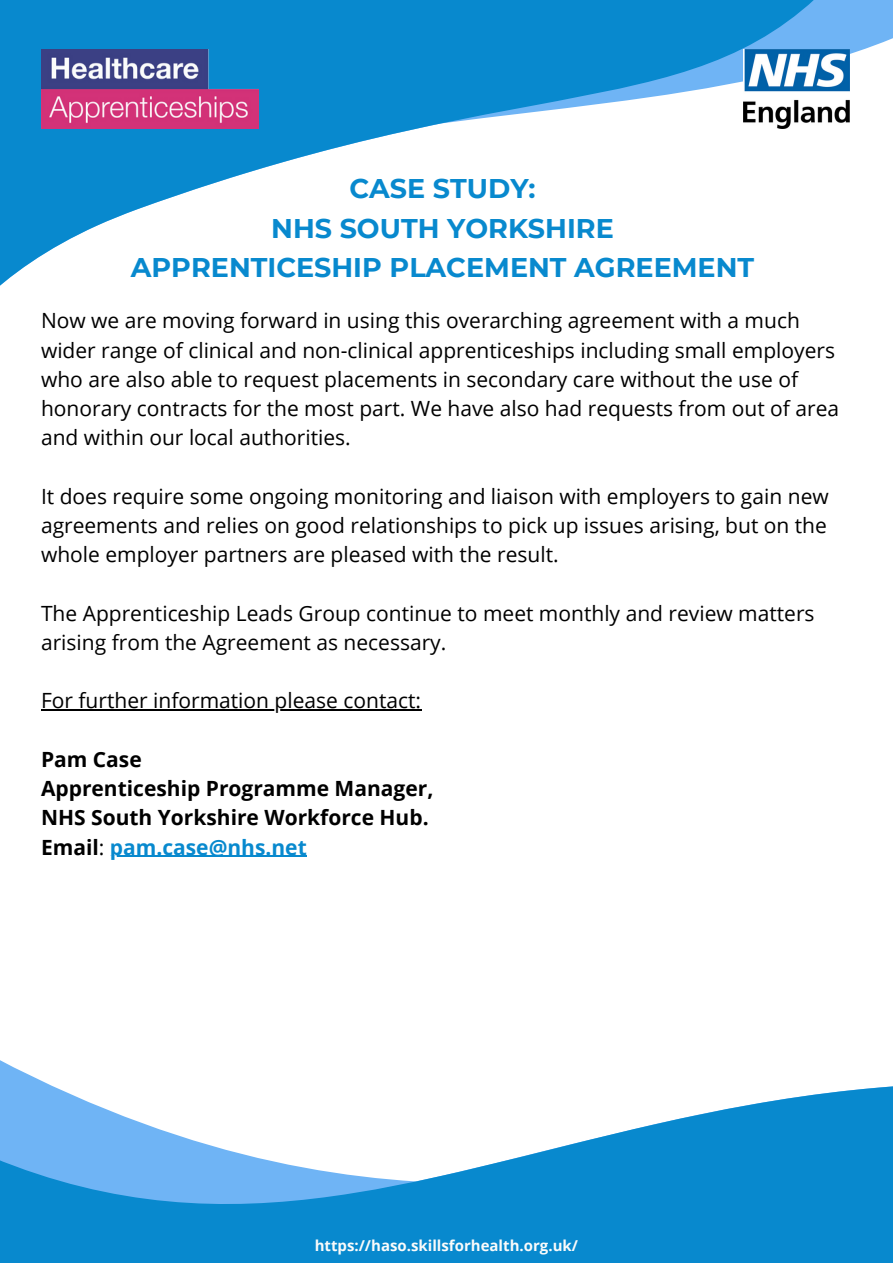
<style>
.page{position:relative;width:893px;height:1264px;background:#fff}
.page>*{position:absolute;margin:0;border:0;box-sizing:border-box;transform-origin:0 0}
.t1{font:700 27px "Montserrat";color:#0889ce}
.t2{font:21px/29.2px "Open Sans";color:#000}
.t3{font:700 21px "Open Sans";color:#000}
.t4{font:700 21px "Open Sans";color:#0889ce}
.t5{font:700 15px "Open Sans";color:#fafbfb}
.s1{color:#000}
.s2{font-weight:400;color:#000}
</style>
<div class="page">
<svg style="left:0;top:1060px;width:892px;height:202px;fill:#0889ce"></svg>
<hr style="left:41px;top:709px;width:380px;height:1px;background:#000">
<hr style="left:110px;top:855px;width:197px;height:1px;background:#0889ce">
<svg style="left:856px;top:0;width:36px;height:52px;background:#81bdf6"></svg>
<svg style="left:0;top:0;width:856px;height:286px"></svg>
<img style="left:41px;top:50px;width:217px;height:79px">
<img style="left:743px;top:50px;width:106px;height:79px">
<p class="t1" style="left:349px;top:172px;width:188px">CASE STUDY:</p>
<p class="t1" style="left:271px;top:212px;width:344px">NHS SOUTH YORKSHIRE</p>
<p class="t1" style="left:131px;top:251px;width:624px">APPRENTICESHIP PLACEMENT AGREEMENT</p>
<p class="t2" style="left:41px;top:305px;width:799px">Now we are moving forward in using this overarching agreement with a much wider range of clinical and non-clinical apprenticeships including small employers who are also able to request placements in secondary care without the use of honorary contracts for the most part. We have also had requests from out of area and within our local authorities.</p>
<p class="t2" style="left:41px;top:481px;width:789px;text-align:justify">It does require some ongoing monitoring and liaison with employers to gain new agreements and relies on good relationships to pick up issues arising, but on the whole employer partners are pleased with the result.</p>
<p class="t2" style="left:41px;top:598px;width:775px">The Apprenticeship Leads Group continue to meet monthly and review matters arising from the Agreement as necessary.</p>
<p class="t2" style="left:41px;top:685px;width:381px">For further information please contact:</p>
<p class="t3" style="left:41px;top:744px;width:102px">Pam Case</p>
<p class="t3" style="left:41px;top:773px;width:394px">Apprenticeship Programme Manager,</p>
<p class="t3" style="left:41px;top:803px;width:389px">NHS South Yorkshire Workforce Hub.</p>
<p class="t4" style="left:41px;top:832px;width:267px"><span class="s1">Email</span><span class="s2">:</span> pam.case@nhs.net</p>
<p class="t5" style="left:314px;top:1235px;width:265px">https://haso.skillsforhealth.org.uk/</p>
</div>
